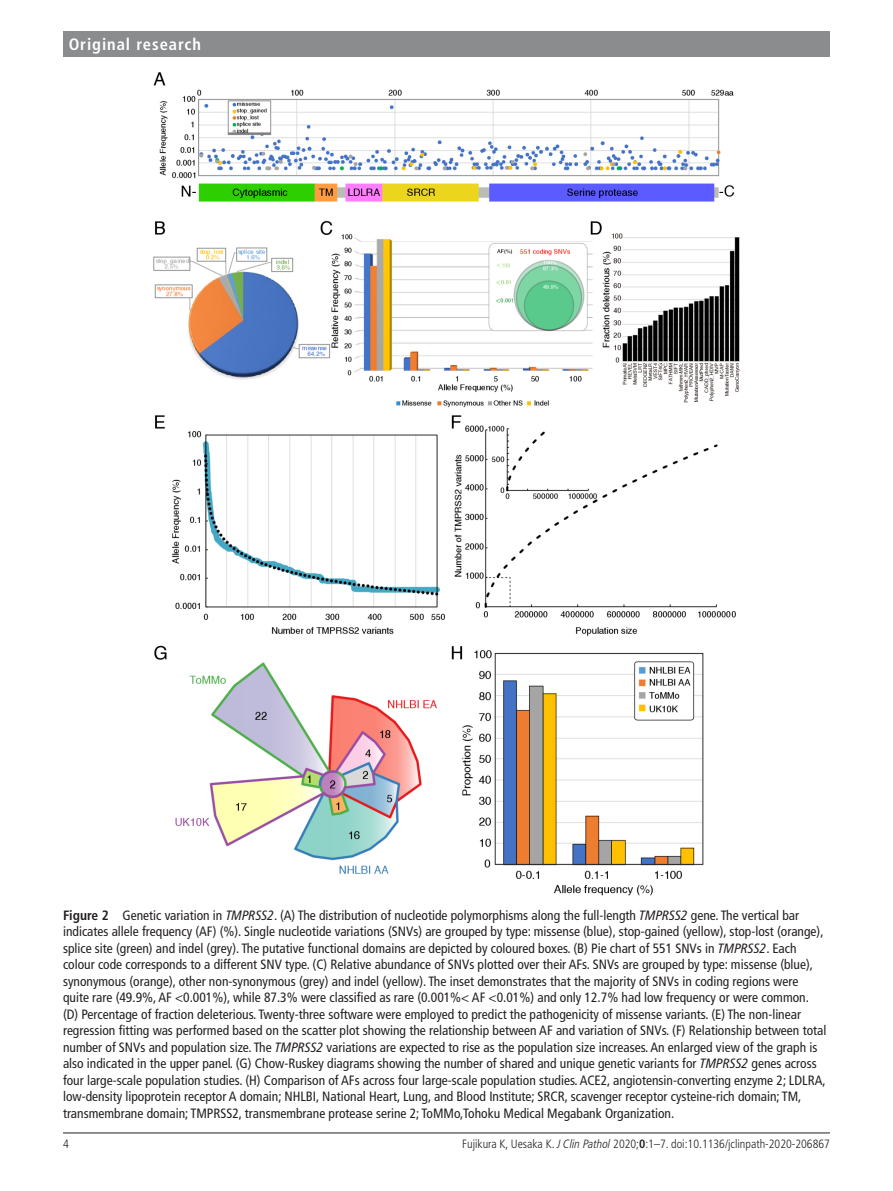
<style>
.page{position:relative;width:893px;height:1191px;background:#fff}
.page>*{position:absolute;margin:0;border:0;box-sizing:border-box;transform-origin:0 0}
.t1{font:700 condensed 16.5px "Frutiger LT Pro";letter-spacing:.055em;color:#fff}
.t2{font:condensed 13.5px/16.5px "Frutiger LT Pro";color:#231f20}
.t3{font:300 condensed 12px "Frutiger LT Pro";color:#231f20}
.s1{font-weight:700}
.s2{font-style:italic}
</style>
<div class="page">
<hr style="left:63px;top:1132px;width:767px;height:1px;background:#231f20">
<div style="left:63px;top:31px;width:767px;height:25px;background:#8a8c8e"></div>
<img style="left:153px;top:72px;width:587px;height:823px">
<p class="t1" style="left:69px;top:34px;width:134px">Original research</p>
<p class="t2" style="left:63px;top:907px;width:765px"><span class="s1">Figure 2</span> Genetic variation in <span class="s2">TMPRSS2</span>. (A) The distribution of nucleotide polymorphisms along the full-length <span class="s2">TMPRSS2</span> gene. The vertical bar indicates allele frequency (AF) (%). Single nucleotide variations (SNVs) are grouped by type: missense (blue), stop-gained (yellow), stop-lost (orange), splice site (green) and indel (grey). The putative functional domains are depicted by coloured boxes. (B) Pie chart of 551 SNVs in <span class="s2">TMPRSS2</span>. Each colour code corresponds to a different SNV type. (C) Relative abundance of SNVs plotted over their AFs. SNVs are grouped by type: missense (blue), synonymous (orange), other non-synonymous (grey) and indel (yellow). The inset demonstrates that the majority of SNVs in coding regions were quite rare (49.9%, AF &lt;0.001%), while 87.3% were classified as rare (0.001%&lt; AF &lt;0.01%) and only 12.7% had low frequency or were common. (D) Percentage of fraction deleterious. Twenty-three software were employed to predict the pathogenicity of missense variants. (E) The non-linear regression fitting was performed based on the scatter plot showing the relationship between AF and variation of SNVs. (F) Relationship between total number of SNVs and population size. The <span class="s2">TMPRSS2</span> variations are expected to rise as the population size increases. An enlarged view of the graph is also indicated in the upper panel. (G) Chow-Ruskey diagrams showing the number of shared and unique genetic variants for <span class="s2">TMPRSS2</span> genes across four large-scale population studies. (H) Comparison of AFs across four large-scale population studies. ACE2, angiotensin-converting enzyme 2; LDLRA, low-density lipoprotein receptor A domain; NHLBI, National Heart, Lung, and Blood Institute; SRCR, scavenger receptor cysteine-rich domain; TM, transmembrane domain; TMPRSS2, transmembrane protease serine 2; ToMMo,Tohoku Medical Megabank Organization.</p>
<p class="t3" style="left:63px;top:1136px;width:7px">4</p>
<p class="t3" style="left:462px;top:1136px;width:369px">Fujikura K, Uesaka K. <span class="s2">J Clin Pathol</span> 2020;<span class="s1">0</span>:1–7. doi:10.1136/jclinpath-2020-206867</p>
</div>
